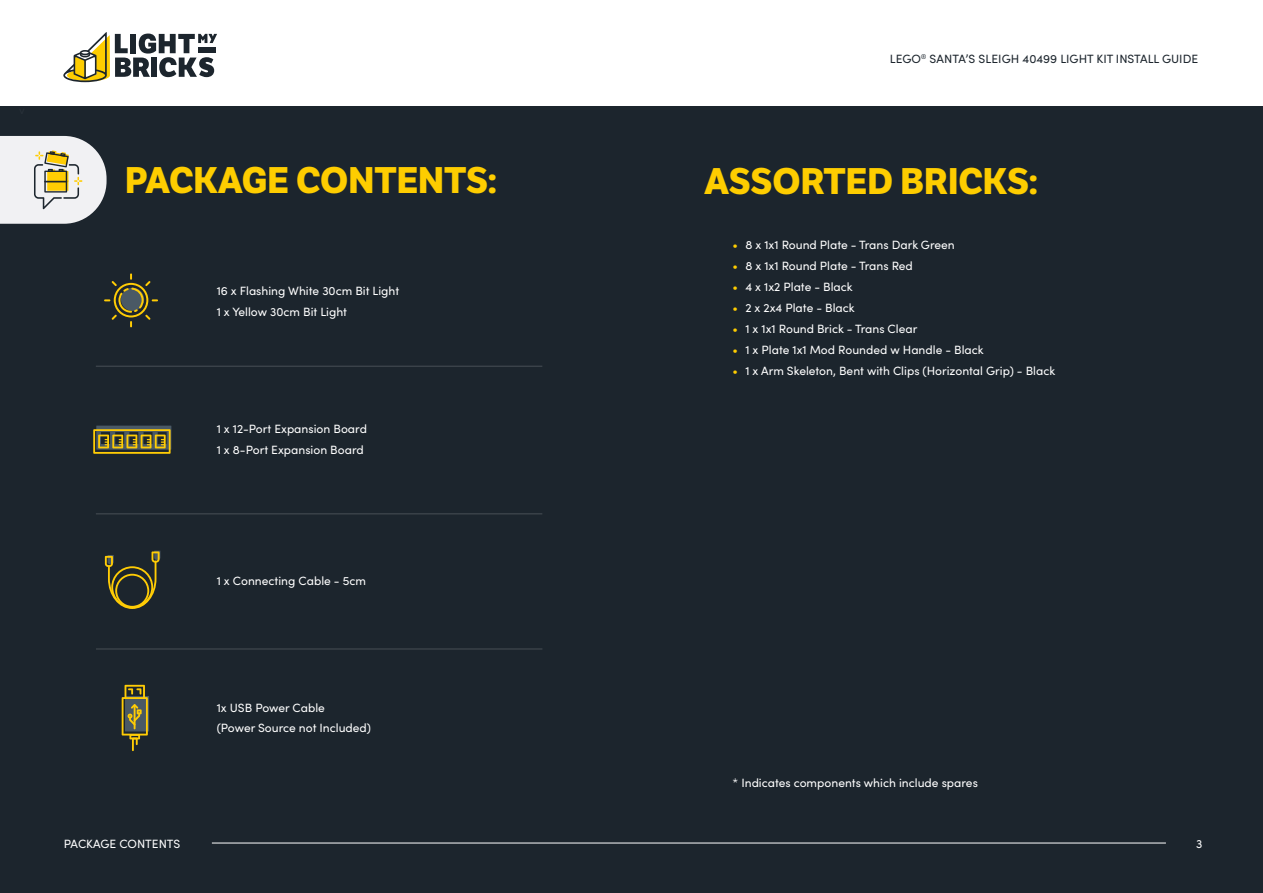
<style>
.page{position:relative;width:1263px;height:893px;background:#fff}
.page>*{position:absolute;margin:0;border:0;box-sizing:border-box;transform-origin:0 0}
.t1{font:700 36px "LFT Etica";color:#fecd00}
.t2{font:12px/21px "Sofia Pro";color:#fff}
.t3{font:12px "Sofia Pro";color:#1c252d}
.s1{color:#fecd00}
</style>
<div class="page">
<svg style="left:63px;top:32px;width:154px;height:50px"></svg>
<div style="left:0;top:106px;width:1263px;height:787px;background:#1c252d"></div>
<hr style="left:212px;top:843px;width:954px;height:1px;background:#fff">
<svg style="left:0;top:136px;width:107px;height:88px;background:#d4d2c9"></svg>
<svg style="left:104px;top:273px;width:54px;height:54px"></svg>
<svg style="left:93px;top:426px;width:78px;height:28px"></svg>
<svg style="left:105px;top:551px;width:55px;height:58px"></svg>
<div style="left:125px;top:696px;width:24px;height:35px;background:#4a5965"></div>
<svg style="left:122px;top:685px;width:26px;height:66px"></svg>
<hr style="left:96px;top:366px;width:446px;height:1px;background:#fff">
<hr style="left:96px;top:513px;width:446px;height:1px;background:#fff">
<hr style="left:96px;top:649px;width:446px;height:1px;background:#fff">
<p class="t3" style="left:890px;top:50px;width:310px">LEGO<sup>®</sup> SANTA’S SLEIGH 40499 LIGHT KIT INSTALL GUIDE</p>
<h1 class="t1" style="left:125px;top:158px;width:373px">PACKAGE CONTENTS:</h1>
<h1 class="t1" style="left:704px;top:159px;width:335px">ASSORTED BRICKS:</h1>
<p class="t2" style="left:217px;top:280px;width:184px">16 x Flashing White 30cm Bit Light<br>1 x Yellow 30cm Bit Light</p>
<p class="t2" style="left:217px;top:418px;width:152px">1 x 12-Port Expansion Board<br>1 x 8-Port Expansion Board</p>
<p class="t2" style="left:217px;top:569px;width:151px">1 x Connecting Cable - 5cm</p>
<p class="t2" style="left:217px;top:698px;width:156px;line-height:19.5px">1x USB Power Cable<br>(Power Source not Included)</p>
<p class="t2" style="left:733px;top:233px;width:224px"><span class="s1">•</span> 8 x 1x1 Round Plate - Trans Dark Green</p>
<p class="t2" style="left:733px;top:254px;width:182px"><span class="s1">•</span> 8 x 1x1 Round Plate - Trans Red</p>
<p class="t2" style="left:733px;top:275px;width:122px"><span class="s1">•</span> 4 x 1x2 Plate - Black</p>
<p class="t2" style="left:733px;top:296px;width:124px"><span class="s1">•</span> 2 x 2x4 Plate - Black</p>
<p class="t2" style="left:733px;top:317px;width:186px"><span class="s1">•</span> 1 x 1x1 Round Brick - Trans Clear</p>
<p class="t2" style="left:733px;top:338px;width:253px"><span class="s1">•</span> 1 x Plate 1x1 Mod Rounded w Handle - Black</p>
<p class="t2" style="left:733px;top:359px;width:324px"><span class="s1">•</span> 1 x Arm Skeleton, Bent with Clips (Horizontal Grip) - Black</p>
<p class="t2" style="left:733px;top:772px;width:247px">* Indicates components which include spares</p>
<p class="t2" style="left:64px;top:832px;width:118px">PACKAGE CONTENTS</p>
<p class="t2" style="left:1196px;top:832px;width:8px">3</p>
</div>
